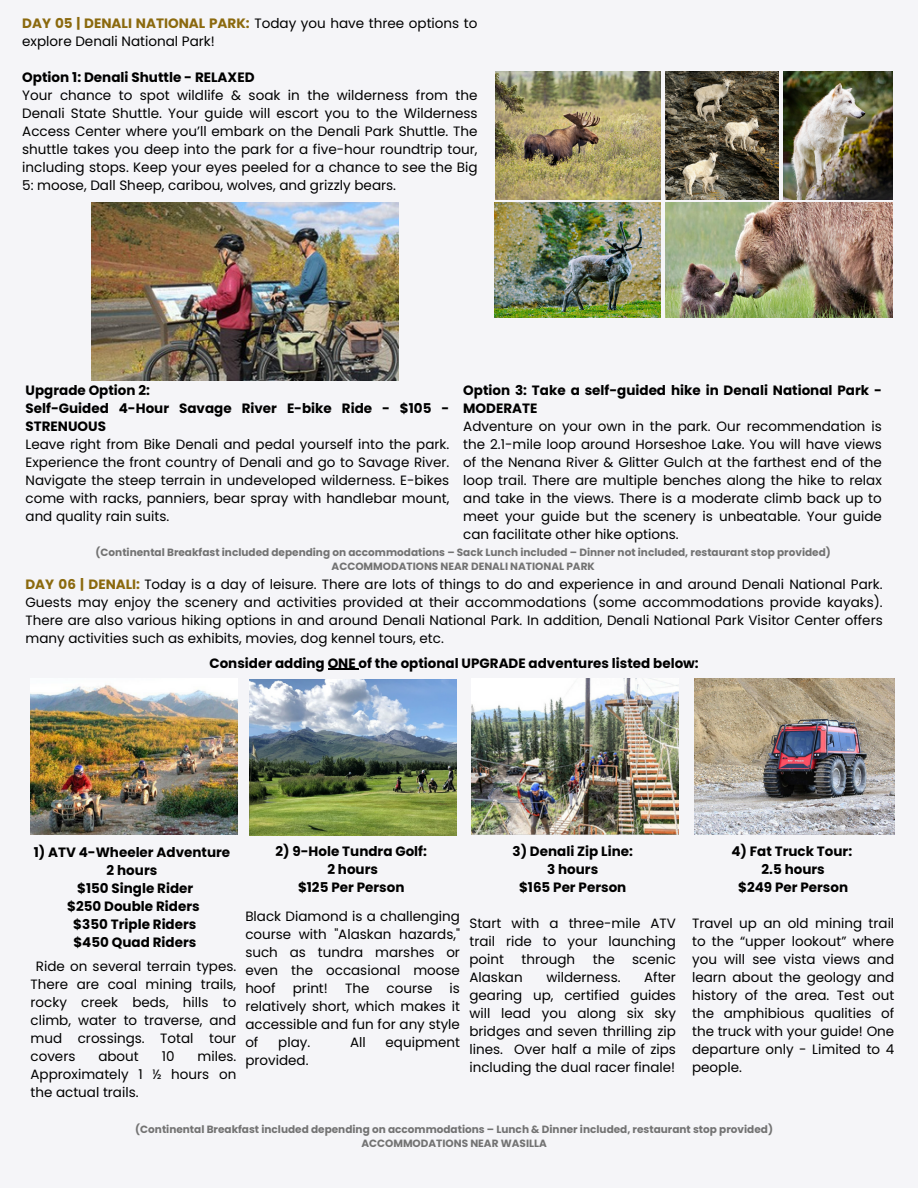
<style>
.page{position:relative;width:918px;height:1188px;background:#f5f5f8}
.page>*{position:absolute;margin:0;border:0;box-sizing:border-box;transform-origin:0 0}
.t1{font:13.5px/18px "Poppins";color:#000;text-align:justify}
.t2{font:700 13.5px/18px "Poppins";color:#000;text-align:center}
.t3{font:700 10.5px "Poppins";color:#737373}
.s1{font-weight:700;color:#8b690e}
.s2{font-weight:700}
</style>
<div class="page">
<img style="left:494px;top:202px;width:166px;height:116px">
<img style="left:665px;top:202px;width:228px;height:116px">
<img style="left:665px;top:71px;width:114px;height:128px">
<img style="left:783px;top:71px;width:110px;height:128px">
<img style="left:496px;top:71px;width:164px;height:128px">
<img style="left:92px;top:202px;width:307px;height:178px">
<hr style="left:328px;top:669px;width:31px;height:1px;background:#000">
<img style="left:471px;top:678px;width:207px;height:156px">
<img style="left:249px;top:680px;width:207px;height:155px">
<img style="left:31px;top:685px;width:207px;height:149px">
<img style="left:695px;top:678px;width:199px;height:156px">
<h2 class="t1" style="left:22px;top:14px;width:457px"><span class="s1">DAY 05 | DENALI NATIONAL PARK:</span> Today you have three options to explore Denali National Park!</h2>
<p class="t1" style="left:22px;top:68px;width:457px;text-align:left"><span class="s2">Option 1: Denali Shuttle - RELAXED<br></span>Your chance to spot wildlife &amp; soak in the wilderness from the Denali State Shuttle. Your guide will escort you to the Wilderness Access Center where you’ll embark on the Denali Park Shuttle. The shuttle takes you deep into the park for a five-hour roundtrip tour, including stops. Keep your eyes peeled for a chance to see the Big 5: moose, Dall Sheep, caribou, wolves, and grizzly bears.</p>
<h2 class="t1" style="left:26px;top:381px;width:425px;text-align:left"><span class="s2">Upgrade Option 2:<br>Self-Guided 4-Hour Savage River E-bike Ride - $105 - STRENUOUS<br></span>Leave right from Bike Denali and pedal yourself into the park.<br>Experience the front country of Denali and go to Savage River.<br>Navigate the steep terrain in undeveloped wilderness. E-bikes come with racks, panniers, bear spray with handlebar mount, and quality rain suits.</h2>
<p class="t1" style="left:463px;top:381px;width:420px;text-align:left"><span class="s2">Option 3: Take a self-guided hike in Denali National Park - MODERATE<br></span>Adventure on your own in the park. Our recommendation is the 2.1-mile loop around Horseshoe Lake. You will have views of the Nenana River &amp; Glitter Gulch at the farthest end of the loop trail. There are multiple benches along the hike to relax and take in the views. There is a moderate climb back up to meet your guide but the scenery is unbeatable. Your guide can facilitate other hike options.</p>
<p class="t3" style="left:96px;top:545px;width:737px">(Continental Breakfast included depending on accommodations – Sack Lunch included – Dinner not included, restaurant stop provided)</p>
<h2 class="t3" style="left:332px;top:559px;width:265px">ACCOMMODATIONS NEAR DENALI NATIONAL PARK</h2>
<p class="t1" style="left:25px;top:575px;width:859px"><span class="s1">DAY 06 | DENALI:</span> Today is a day of leisure. There are lots of things to do and experience in and around Denali National Park.<br>Guests may enjoy the scenery and activities provided at their accommodations (some accommodations provide kayaks).<br>There are also various hiking options in and around Denali National Park. In addition, Denali National Park Visitor Center offers many activities such as exhibits, movies, dog kennel tours, etc.</p>
<h2 class="t2" style="left:209px;top:654px;width:491px">Consider adding ONE of the optional UPGRADE adventures listed below:</h2>
<p class="t2" style="left:34px;top:843px;width:198px">1) ATV 4-Wheeler Adventure<br>2 hours<br>$150 Single Rider<br>$250 Double Riders<br>$350 Triple Riders</p>
<h1 class="t1" style="left:36px;top:930px;width:202px;line-height:24.8px;text-align:center"><span class="s2">$450 Quad Riders<br></span>Ride on several terrain types.</h1>
<h1 class="t1" style="left:31px;top:976px;width:207px">There are coal mining trails, rocky creek beds, hills to climb, water to traverse, and mud crossings. Total tour covers</h1>
<h1 class="t1" style="left:31px;top:1048px;width:207px;text-indent:167px">miles.<br>Approximately 1 ½ hours on the actual trails.</h1>
<h1 class="t1" style="left:98px;top:1048px;width:42px">about</h1>
<h1 class="t1" style="left:162px;top:1048px;width:14px">10</h1>
<p class="t2" style="left:275px;top:842px;width:153px">2) 9-Hole Tundra Golf:<br>2 hours<br>$125 Per Person</p>
<h1 class="t1" style="left:245px;top:907px;width:216px">Black Diamond is a challenging course with "Alaskan hazards," such as tundra marshes or even the occasional moose hoof</h1>
<h1 class="t1" style="left:245px;top:979px;width:216px;text-indent:204px">is relatively short, which makes it accessible and fun for any style of</h1>
<h1 class="t1" style="left:293px;top:979px;width:37px">print!</h1>
<h1 class="t1" style="left:345px;top:979px;width:26px">The</h1>
<h1 class="t1" style="left:387px;top:979px;width:47px">course</h1>
<h1 class="t1" style="left:278px;top:1033px;width:34px">play.</h1>
<h1 class="t1" style="left:350px;top:1033px;width:17px">All</h1>
<h1 class="t1" style="left:386px;top:1033px;width:76px">equipment</h1>
<h1 class="t1" style="left:245px;top:1051px;width:65px">provided.</h1>
<p class="t2" style="left:513px;top:842px;width:122px">3) Denali Zip Line:<br>3 hours<br>$165 Per Person</p>
<h1 class="t1" style="left:469px;top:914px;width:208px">Start with a three-mile ATV trail ride to your launching point</h1>
<h1 class="t1" style="left:522px;top:950px;width:55px">through</h1>
<h1 class="t1" style="left:593px;top:950px;width:23px">the</h1>
<h1 class="t1" style="left:632px;top:950px;width:45px">scenic</h1>
<h1 class="t1" style="left:469px;top:968px;width:208px;text-indent:175px">After gearing up, certified guides will lead you along six sky bridges and seven thrilling zip lines. Over half a mile of zips including the dual racer finale!</h1>
<h1 class="t1" style="left:469px;top:968px;width:55px">Alaskan</h1>
<h1 class="t1" style="left:546px;top:968px;width:76px">wilderness.</h1>
<h1 class="t2" style="left:731px;top:842px;width:122px">4) Fat Truck Tour:<br>2.5 hours<br>$249 Per Person</h1>
<h2 class="t1" style="left:692px;top:914px;width:204px">Travel up an old mining trail to the “upper lookout” where you will see vista views and learn about the geology and history of the area. Test out the amphibious qualities of the truck with your guide! One departure only - Limited to 4 people.</h2>
<p class="t3" style="left:135px;top:1122px;width:639px">(Continental Breakfast included depending on accommodations – Lunch &amp; Dinner included, restaurant stop provided)</p>
<p class="t3" style="left:361px;top:1136px;width:187px">ACCOMMODATIONS NEAR WASILLA</p>
</div>
